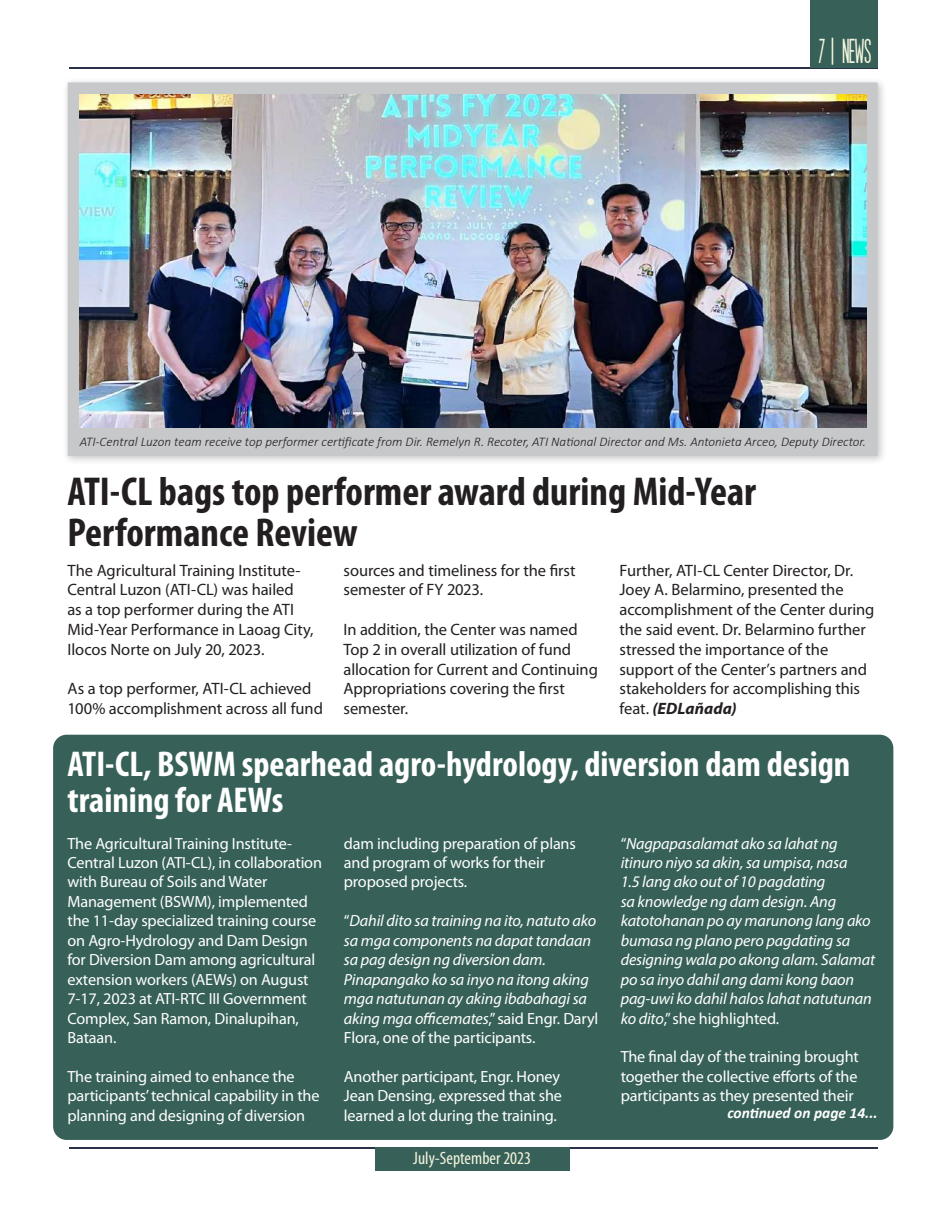
<style>
.page{position:relative;width:945px;height:1215px;background:#fff}
.page>*{position:absolute;margin:0;border:0;box-sizing:border-box;transform-origin:0 0}
.t1{font:700 condensed 40.5px/40.5px "Myriad Pro";color:#231f20}
.t2{font:700 condensed 36px/36px "Myriad Pro";color:#fff}
.t3{font:36px "SF Movie Poster";color:#f4f4de}
.t4{font:condensed 18px "Myriad Pro";color:#f4f4de}
.t5{font:16.5px/19.8px "Myriad Pro";letter-spacing:-.005em;color:#231f20}
.t6{font:16.2px/19.5px "Myriad Pro";letter-spacing:-.01em;color:#fff}
.t7{font:italic 16.2px/19.5px "Myriad Pro";letter-spacing:-.01em;color:#fff}
.t8{font:italic 700 15.45px "Calibri";color:#fff}
.t9{font:italic 300 13.2px "Calibri";color:#231f20}
.s1{font-weight:700;font-style:italic}
.s2{font-style:normal}
</style>
<div class="page">
<hr style="left:69px;top:67px;width:809px;height:1px;background:#293249">
<hr style="left:69px;top:1148px;width:809px;height:1px;background:#293249">
<div style="left:810px;top:0;width:68px;height:68px;background:#376158"></div>
<div style="left:375px;top:1148px;width:195px;height:23px;background:#376158"></div>
<div style="left:62px;top:76px;width:825px;height:390px;background:#231f20;opacity:.25"></div>
<div style="left:68px;top:82px;width:810px;height:374px;background:#c7c8ca;border:2px solid #c7c8ca"></div>
<img style="left:80px;top:94px;width:786px;height:333px">
<div style="left:53px;top:735px;width:840px;height:405px;background:#376158;border-radius:14px"></div>
<h2 class="t3" style="left:818px;top:32px;width:54px">7| NEWS</h2>
<p class="t9" style="left:80px;top:434px;width:788px">ATI-Central Luzon team receive top performer certificate from Dir. Remelyn R. Recoter, ATI National Director and Ms. Antonieta Arceo, Deputy Director.</p>
<h1 class="t1" style="left:68px;top:471px;width:690px">ATI-CL bags top performer award during Mid-Year<br>Performance Review</h1>
<p class="t5" style="left:344px;top:560px;width:234px">sources and timeliness for the first semester of FY 2023.</p>
<p class="t5" style="left:344px;top:619px;width:256px">In addition, the Center was named<br>Top 2 in overall utilization of fund allocation for Current and Continuing<br>Appropriations covering the first semester.</p>
<p class="t5" style="left:68px;top:560px;width:248px">The Agricultural Training Institute-Central Luzon (ATI-CL) was hailed<br>as a top performer during the ATI Mid-Year Performance in Laoag City, Ilocos Norte on July 20, 2023.</p>
<p class="t5" style="left:68px;top:679px;width:257px">As a top performer, ATI-CL achieved<br>100% accomplishment across all fund</p>
<p class="t5" style="left:620px;top:560px;width:257px">Further, ATI-CL Center Director, Dr.<br>Joey A. Belarmino, presented the accomplishment of the Center during the said event. Dr. Belarmino further stressed the importance of the support of the Center’s partners and stakeholders for accomplishing this feat. <span class="s1">(EDLañada)</span></p>
<h2 class="t2" style="left:68px;top:746px;width:784px">ATI-CL, BSWM spearhead agro-hydrology, diversion dam design training for AEWs</h2>
<p class="t6" style="left:68px;top:833px;width:256px">The Agricultural Training Institute-Central Luzon (ATI-CL), in collaboration with Bureau of Soils and Water Management (BSWM), implemented the 11-day specialized training course on Agro-Hydrology and Dam Design for Diversion Dam among agricultural extension workers (AEWs) on August 7-17, 2023 at ATI-RTC III Government Complex, San Ramon, Dinalupihan, Bataan.</p>
<p class="t6" style="left:68px;top:1066px;width:253px">The training aimed to enhance the participants’ technical capability in the planning and designing of diversion</p>
<p class="t6" style="left:344px;top:833px;width:233px">dam including preparation of plans and program of works for their proposed projects.</p>
<p class="t7" style="left:344px;top:911px;width:256px"><span class="s2">“</span>Dahil dito sa training na ito, natuto ako sa mga components na dapat tandaan sa pag design ng diversion dam.<br>Pinapangako ko sa inyo na itong aking mga natutunan ay aking ibabahagi sa aking mga officemates<span class="s2">,” said Engr. Daryl Flora, one of the participants.</span></p>
<p class="t6" style="left:344px;top:1066px;width:220px;text-align:justify">Another participant, Engr. Honey Jean Densing, expressed that she learned a lot during the training.</p>
<p class="t7" style="left:621px;top:833px;width:256px"><span class="s2">“</span>Nagpapasalamat ako sa lahat ng itinuro niyo sa akin, sa umpisa, nasa<br>1.5 lang ako out of 10 pagdating<br>sa knowledge ng dam design. Ang katotohanan po ay marunong lang ako bumasa ng plano pero pagdating sa designing wala po akong alam. Salamat po sa inyo dahil ang dami kong baon pag-uwi ko dahil halos lahat natutunan ko dito<span class="s2">,” she highlighted.</span></p>
<p class="t6" style="left:621px;top:1047px;width:240px;text-align:justify">The final day of the training brought together the collective efforts of the participants as they presented their</p>
<p class="t8" style="left:727px;top:1102px;width:152px">continued on page 14...</p>
<p class="t4" style="left:413px;top:1147px;width:119px">July-September 2023</p>
</div>
